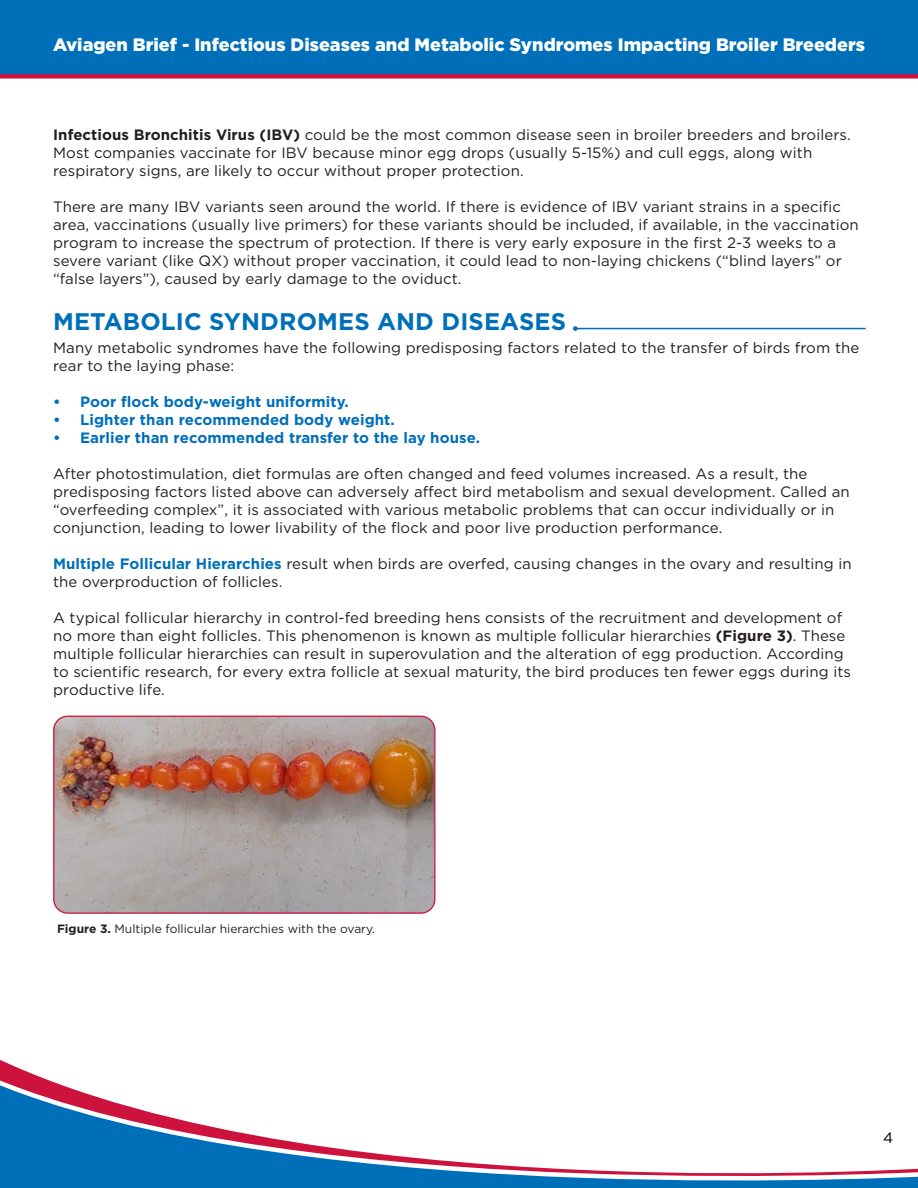
<style>
.page{position:relative;width:918px;height:1188px;background:#fff}
.page>*{position:absolute;margin:0;border:0;box-sizing:border-box;transform-origin:0 0}
.t1{font:700 24px "Gotham";letter-spacing:.005em;color:#006fba}
.t2{font:900 18px "Gotham";color:#fff}
.t3{font:15px/18px "Gotham";letter-spacing:.005em;color:#231f20}
.t4{font:700 15px "Gotham";letter-spacing:.005em;color:#006fba}
.t5{font:15px "Gotham";color:#000}
.t6{font:12px "Gotham";color:#231f20}
.s1{font-weight:700}
.s2{font-weight:700;color:#006fba}
</style>
<div class="page">
<svg style="left:0;top:1066px;width:918px;height:122px"></svg>
<div style="left:0;top:0;width:918px;height:79px;background:#006fba"></div>
<img style="left:54px;top:716px;width:381px;height:197px">
<div style="left:53px;top:716px;width:382px;height:198px;border:1px solid #cd123d;border-radius:14px"></div>
<hr style="left:576px;top:328px;width:289px;height:1px;background:#006fba">
<svg style="left:573px;top:326px;width:5px;height:5px"></svg>
<p class="t2" style="left:53px;top:33px;width:813px">Aviagen Brief - Infectious Diseases and Metabolic Syndromes Impacting Broiler Breeders</p>
<p class="t3" style="left:53px;top:125px;width:799px"><span class="s1">Infectious Bronchitis Virus (IBV)</span> could be the most common disease seen in broiler breeders and broilers.<br>Most companies vaccinate for IBV because minor egg drops (usually 5-15%) and cull eggs, along with respiratory signs, are likely to occur without proper protection.</p>
<p class="t3" style="left:53px;top:197px;width:807px">There are many IBV variants seen around the world. If there is evidence of IBV variant strains in a specific area, vaccinations (usually live primers) for these variants should be included, if available, in the vaccination program to increase the spectrum of protection. If there is very early exposure in the first 2-3 weeks to a severe variant (like QX) without proper vaccination, it could lead to non-laying chickens (“blind layers” or “false layers”), caused by early damage to the oviduct.</p>
<h1 class="t1" style="left:53px;top:306px;width:514px">METABOLIC SYNDROMES AND DISEASES</h1>
<p class="t3" style="left:53px;top:338px;width:808px">Many metabolic syndromes have the following predisposing factors related to the transfer of birds from the rear to the laying phase:</p>
<p class="t4" style="left:53px;top:391px;width:297px">• Poor flock body-weight uniformity.</p>
<p class="t4" style="left:53px;top:409px;width:343px">• Lighter than recommended body weight.</p>
<p class="t4" style="left:53px;top:427px;width:429px">• Earlier than recommended transfer to the lay house.</p>
<p class="t3" style="left:53px;top:464px;width:798px">After photostimulation, diet formulas are often changed and feed volumes increased. As a result, the predisposing factors listed above can adversely affect bird metabolism and sexual development. Called an “overfeeding complex”, it is associated with various metabolic problems that can occur individually or in conjunction, leading to lower livability of the flock and poor live production performance.</p>
<p class="t3" style="left:53px;top:554px;width:800px"><span class="s2">Multiple Follicular Hierarchies</span> result when birds are overfed, causing changes in the ovary and resulting in the overproduction of follicles.</p>
<p class="t3" style="left:53px;top:608px;width:799px">A typical follicular hierarchy in control-fed breeding hens consists of the recruitment and development of no more than eight follicles. This phenomenon is known as multiple follicular hierarchies <span class="s1">(Figure 3)</span>. These multiple follicular hierarchies can result in superovulation and the alteration of egg production. According to scientific research, for every extra follicle at sexual maturity, the bird produces ten fewer eggs during its productive life.</p>
<p class="t6" style="left:57px;top:921px;width:320px"><span class="s1">Figure 3.</span> Multiple follicular hierarchies with the ovary.</p>
<p class="t5" style="left:883px;top:1128px;width:12px">4</p>
</div>
